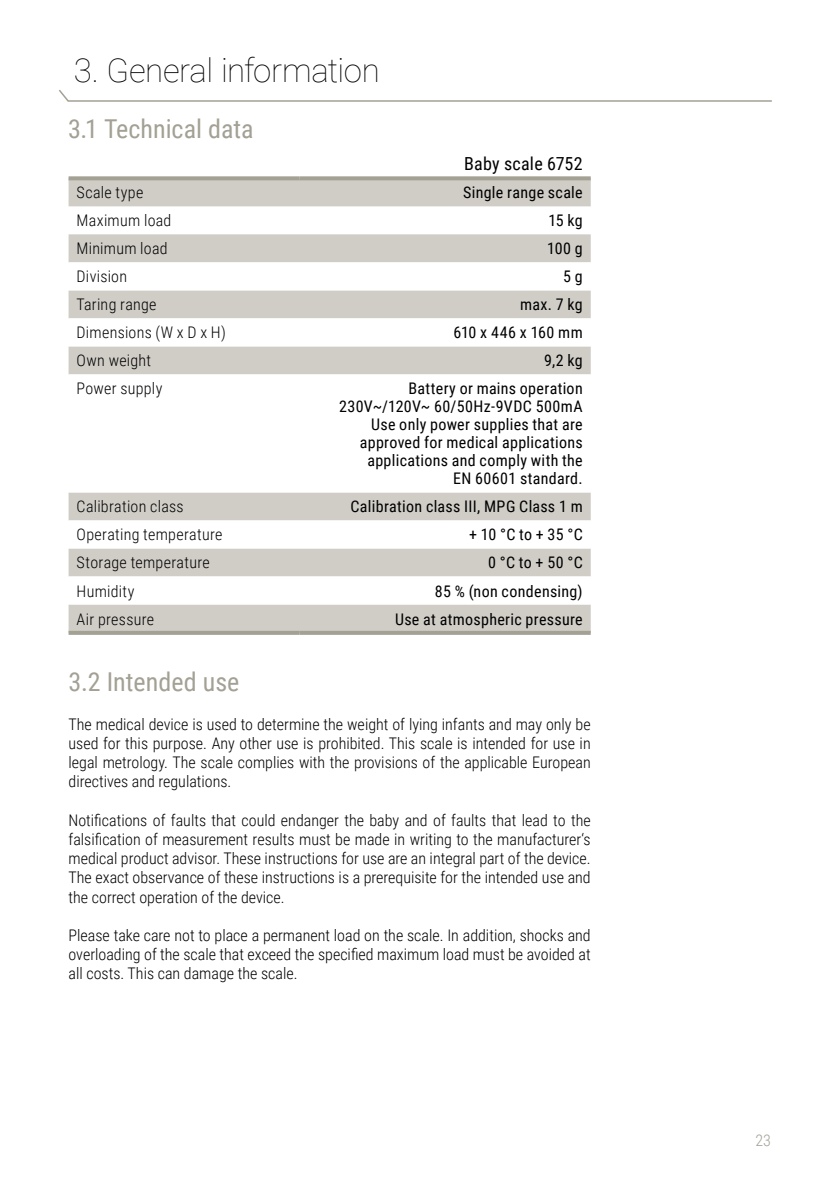
<style>
.page{position:relative;width:840px;height:1191px;background:#fff}
.page>*{position:absolute;margin:0;border:0;box-sizing:border-box;transform-origin:0 0}
.t1{font:100 33px "Roboto";letter-spacing:-.015em;color:#000}
.t2{font:26px "Roboto Condensed";color:#a3a094}
.t3{font:18px "Roboto Condensed";letter-spacing:.015em;color:#000}
.t4{font:300 16px/19.2px "Roboto Condensed";letter-spacing:.01em;color:#000;text-align:justify}
.t5{font:16px/18px "Roboto Condensed";letter-spacing:.02em;color:#000;text-align:right}
.t6{font:300 16px "Roboto Condensed";color:#a3a094}
</style>
<div class="page">
<svg style="left:69px;top:180px;width:521px;height:451px;fill:#d0cdc7"></svg>
<svg style="left:69px;top:262px;width:521px;height:342px"></svg>
<svg style="left:69px;top:176px;width:230px;height:4px"></svg>
<svg style="left:299px;top:176px;width:291px;height:4px"></svg>
<svg style="left:69px;top:631px;width:230px;height:4px"></svg>
<svg style="left:299px;top:631px;width:291px;height:4px"></svg>
<svg style="left:59px;top:90px;width:713px;height:12px"></svg>
<h1 class="t1" style="left:74px;top:47px;width:307px">3. General information</h1>
<h2 class="t2" style="left:68px;top:111px;width:187px">3.1 Technical data</h2>
<p class="t3" style="left:464px;top:151px;width:120px">Baby scale 6752</p>
<p class="t4" style="left:77px;top:182px;width:68px">Scale type</p>
<p class="t5" style="left:463px;top:183px;width:121px">Single range scale</p>
<p class="t4" style="left:77px;top:210px;width:96px">Maximum load</p>
<p class="t5" style="left:548px;top:211px;width:36px">15 kg</p>
<p class="t4" style="left:77px;top:238px;width:93px">Minimum load</p>
<p class="t5" style="left:547px;top:239px;width:37px">100 g</p>
<p class="t4" style="left:77px;top:266px;width:52px">Division</p>
<p class="t5" style="left:563px;top:267px;width:21px">5 g</p>
<p class="t4" style="left:77px;top:294px;width:81px">Taring range</p>
<p class="t5" style="left:519px;top:295px;width:64px">max. 7 kg</p>
<p class="t4" style="left:77px;top:322px;width:151px">Dimensions (W x D x H)</p>
<p class="t5" style="left:453px;top:323px;width:131px">610 x 446 x 160 mm</p>
<p class="t4" style="left:77px;top:350px;width:76px">Own weight</p>
<p class="t5" style="left:544px;top:351px;width:40px">9,2 kg</p>
<p class="t4" style="left:77px;top:378px;width:87px">Power supply</p>
<p class="t5" style="left:339px;top:379px;width:245px">Battery or mains operation<br>230V~/120V~ 60/50Hz-9VDC 500mA<br>Use only power supplies that are approved for medical applications applications and comply with the<br>EN 60601 standard.</p>
<p class="t4" style="left:77px;top:496px;width:108px">Calibration class</p>
<p class="t5" style="left:350px;top:497px;width:234px">Calibration class III, MPG Class 1 m</p>
<p class="t4" style="left:77px;top:524px;width:147px">Operating temperature</p>
<p class="t5" style="left:469px;top:525px;width:115px">+ 10 °C to + 35 °C</p>
<p class="t4" style="left:77px;top:552px;width:135px">Storage temperature</p>
<p class="t5" style="left:488px;top:553px;width:96px">0 °C to + 50 °C</p>
<p class="t4" style="left:77px;top:580px;width:59px">Humidity</p>
<p class="t5" style="left:435px;top:581px;width:149px">85 % (non condensing)</p>
<p class="t4" style="left:77px;top:608px;width:79px">Air pressure</p>
<p class="t5" style="left:395px;top:609px;width:189px">Use at atmospheric pressure</p>
<h2 class="t2" style="left:69px;top:664px;width:172px">3.2 Intended use</h2>
<p class="t4" style="left:69px;top:714px;width:523px">The medical device is used to determine the weight of lying infants and may only be used for this purpose. Any other use is prohibited. This scale is intended for use in legal metrology. The scale complies with the provisions of the applicable European directives and regulations.</p>
<p class="t4" style="left:69px;top:810px;width:523px">Notifications of faults that could endanger the baby and of faults that lead to the falsification of measurement results must be made in writing to the manufacturer‘s medical product advisor. These instructions for use are an integral part of the device.<br>The exact observance of these instructions is a prerequisite for the intended use and the correct operation of the device.</p>
<p class="t4" style="left:69px;top:925px;width:523px">Please take care not to place a permanent load on the scale. In addition, shocks and overloading of the scale that exceed the specified maximum load must be avoided at all costs. This can damage the scale.</p>
<p class="t6" style="left:755px;top:1129px;width:17px">23</p>
</div>
